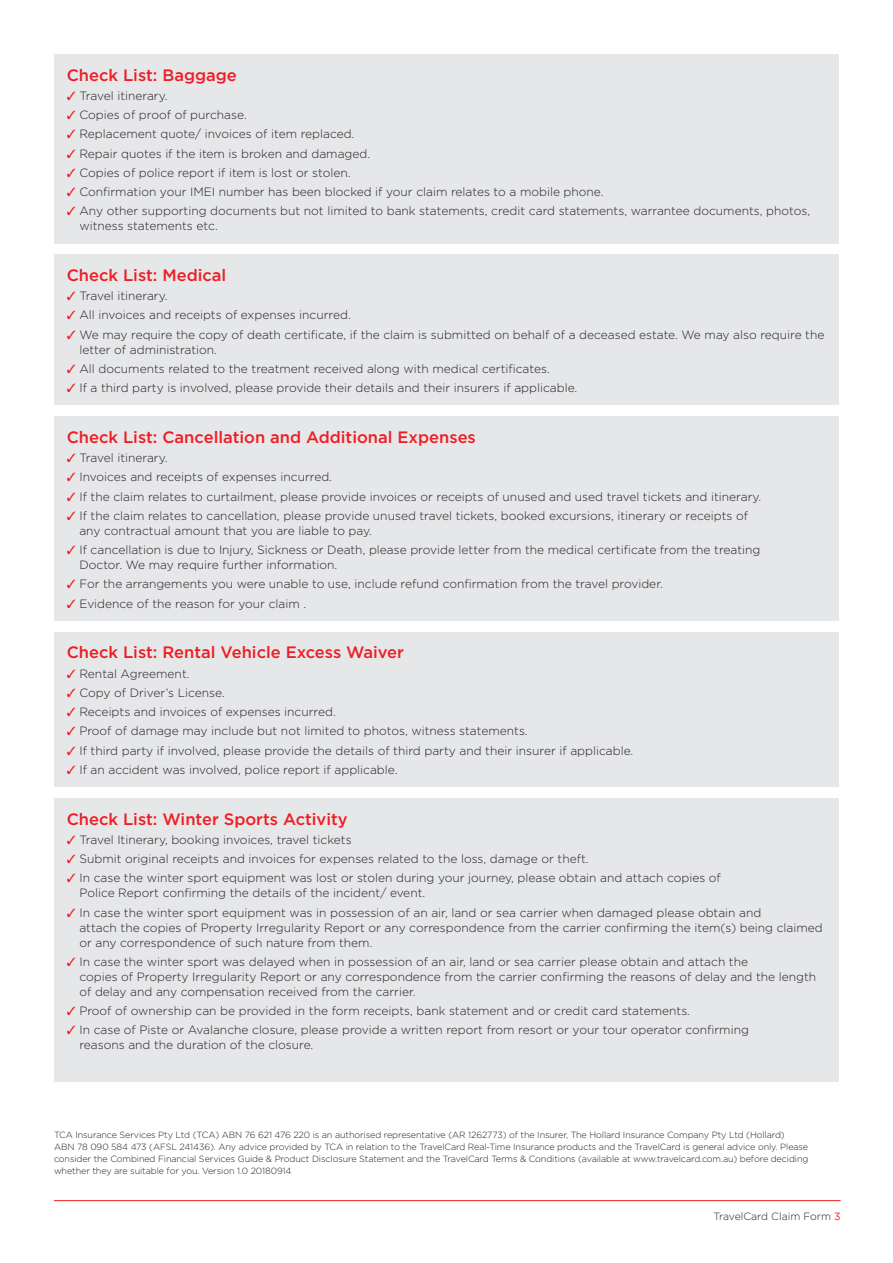
<style>
.page{position:relative;width:893px;height:1263px;background:#fff}
.page>*{position:absolute;margin:0;border:0;box-sizing:border-box;transform-origin:0 0}
.t1{font:500 16.5px "Gotham";color:#ee1d23}
._3_21_Bullet_LAST{font:300 12px/15px "Gotham";color:#231f20}
.t2{font:300 10.5px "Gotham";color:#231f20}
._3_21_Bullet_LAST-2{font:300 9px/12px "Gotham";letter-spacing:-.01em;color:#231f20}
.s1{color:#ee1d23}
.s2{font-weight:400;color:#ee1d23}
</style>
<div class="page">
<hr style="left:54px;top:1200px;width:787px;height:1px;background:#ee1d23">
<div style="left:54px;top:54px;width:785px;height:189px;background:#e6e7e9"></div>
<div style="left:54px;top:254px;width:785px;height:151px;background:#e6e7e9"></div>
<div style="left:54px;top:416px;width:785px;height:204px;background:#e6e7e9"></div>
<div style="left:54px;top:632px;width:785px;height:155px;background:#e6e7e9"></div>
<div style="left:54px;top:798px;width:785px;height:283px;background:#e6e7e9"></div>
<p class="t1" style="left:67px;top:65px;width:172px">Check List: Baggage</p>
<p class="_3_21_Bullet_LAST" style="left:67px;top:88px;width:102px"><span class="s1">✓</span> Travel itinerary.</p>
<p class="_3_21_Bullet_LAST" style="left:67px;top:107px;width:182px"><span class="s1">✓</span> Copies of proof of purchase.</p>
<p class="_3_21_Bullet_LAST" style="left:67px;top:126px;width:289px"><span class="s1">✓</span> Replacement quote/ invoices of item replaced.</p>
<p class="_3_21_Bullet_LAST" style="left:67px;top:145px;width:305px"><span class="s1">✓</span> Repair quotes if the item is broken and damaged.</p>
<p class="_3_21_Bullet_LAST" style="left:67px;top:165px;width:285px"><span class="s1">✓</span> Copies of police report if item is lost or stolen.</p>
<p class="_3_21_Bullet_LAST" style="left:67px;top:184px;width:538px"><span class="s1">✓</span> Confirmation your IMEI number has been blocked if your claim relates to a mobile phone.</p>
<p class="_3_21_Bullet_LAST" style="left:79px;top:203px;width:732px;text-indent:-13px"><span class="s1">✓</span> Any other supporting documents but not limited to bank statements, credit card statements, warrantee documents, photos, witness statements etc.</p>
<p class="t1" style="left:67px;top:266px;width:161px">Check List: Medical</p>
<p class="_3_21_Bullet_LAST" style="left:67px;top:288px;width:102px"><span class="s1">✓</span> Travel itinerary.</p>
<p class="_3_21_Bullet_LAST" style="left:67px;top:307px;width:286px"><span class="s1">✓</span> All invoices and receipts of expenses incurred.</p>
<p class="_3_21_Bullet_LAST" style="left:79px;top:327px;width:746px;text-indent:-13px"><span class="s1">✓</span> We may require the copy of death certificate, if the claim is submitted on behalf of a deceased estate. We may also require the letter of administration.</p>
<p class="_3_21_Bullet_LAST" style="left:67px;top:361px;width:485px"><span class="s1">✓</span> All documents related to the treatment received along with medical certificates.</p>
<p class="_3_21_Bullet_LAST" style="left:67px;top:380px;width:512px"><span class="s1">✓</span> If a third party is involved, please provide their details and their insurers if applicable.</p>
<p class="t1" style="left:67px;top:428px;width:411px">Check List: Cancellation and Additional Expenses</p>
<p class="_3_21_Bullet_LAST" style="left:67px;top:450px;width:102px"><span class="s1">✓</span> Travel itinerary.</p>
<p class="_3_21_Bullet_LAST" style="left:67px;top:469px;width:267px"><span class="s1">✓</span> Invoices and receipts of expenses incurred.</p>
<p class="_3_21_Bullet_LAST" style="left:67px;top:489px;width:696px"><span class="s1">✓</span> If the claim relates to curtailment, please provide invoices or receipts of unused and used travel tickets and itinerary.</p>
<p class="_3_21_Bullet_LAST" style="left:79px;top:508px;width:670px;text-indent:-13px"><span class="s1">✓</span> If the claim relates to cancellation, please provide unused travel tickets, booked excursions, itinerary or receipts of any contractual amount that you are liable to pay.</p>
<p class="_3_21_Bullet_LAST" style="left:79px;top:542px;width:682px;text-indent:-13px"><span class="s1">✓</span> If cancellation is due to Injury, Sickness or Death, please provide letter from the medical certificate from the treating<br>Doctor. We may require further information.</p>
<p class="_3_21_Bullet_LAST" style="left:67px;top:576px;width:597px"><span class="s1">✓</span> For the arrangements you were unable to use, include refund confirmation from the travel provider.</p>
<p class="_3_21_Bullet_LAST" style="left:67px;top:596px;width:241px"><span class="s1">✓</span> Evidence of the reason for your claim .</p>
<p class="t1" style="left:67px;top:643px;width:339px">Check List: Rental Vehicle Excess Waiver</p>
<p class="_3_21_Bullet_LAST" style="left:67px;top:665px;width:124px"><span class="s1">✓</span> Rental Agreement.</p>
<p class="_3_21_Bullet_LAST" style="left:67px;top:685px;width:160px"><span class="s1">✓</span> Copy of Driver’s License.</p>
<p class="_3_21_Bullet_LAST" style="left:67px;top:704px;width:271px"><span class="s1">✓</span> Receipts and invoices of expenses incurred.</p>
<p class="_3_21_Bullet_LAST" style="left:67px;top:723px;width:462px"><span class="s1">✓</span> Proof of damage may include but not limited to photos, witness statements.</p>
<p class="_3_21_Bullet_LAST" style="left:67px;top:742px;width:568px"><span class="s1">✓</span> If third party if involved, please provide the details of third party and their insurer if applicable.</p>
<p class="_3_21_Bullet_LAST" style="left:67px;top:762px;width:332px"><span class="s1">✓</span> If an accident was involved, police report if applicable.</p>
<p class="t1" style="left:67px;top:809px;width:282px">Check List: Winter Sports Activity</p>
<p class="_3_21_Bullet_LAST" style="left:67px;top:832px;width:286px"><span class="s1">✓</span> Travel Itinerary, booking invoices, travel tickets</p>
<p class="_3_21_Bullet_LAST" style="left:67px;top:851px;width:523px"><span class="s1">✓</span> Submit original receipts and invoices for expenses related to the loss, damage or theft.</p>
<p class="_3_21_Bullet_LAST" style="left:79px;top:870px;width:643px;text-indent:-13px"><span class="s1">✓</span> In case the winter sport equipment was lost or stolen during your journey, please obtain and attach copies of<br>Police Report confirming the details of the incident/ event.</p>
<p class="_3_21_Bullet_LAST" style="left:79px;top:904px;width:745px;text-indent:-13px"><span class="s1">✓</span> In case the winter sport equipment was in possession of an air, land or sea carrier when damaged please obtain and<br>attach the copies of Property Irregularity Report or any correspondence from the carrier confirming the item(s) being claimed or any correspondence of such nature from them.</p>
<p class="_3_21_Bullet_LAST" style="left:79px;top:954px;width:738px;text-indent:-13px"><span class="s1">✓</span> In case the winter sport was delayed when in possession of an air, land or sea carrier please obtain and attach the<br>copies of Property Irregularity Report or any correspondence from the carrier confirming the reasons of delay and the length of delay and any compensation received from the carrier.</p>
<p class="_3_21_Bullet_LAST" style="left:67px;top:1003px;width:625px"><span class="s1">✓</span> Proof of ownership can be provided in the form receipts, bank statement and or credit card statements.</p>
<p class="_3_21_Bullet_LAST" style="left:79px;top:1022px;width:671px;text-indent:-13px"><span class="s1">✓</span> In case of Piste or Avalanche closure, please provide a written report from resort or your tour operator confirming reasons and the duration of the closure.</p>
<p class="_3_21_Bullet_LAST-2" style="left:54px;top:1129px;width:756px">TCA Insurance Services Pty Ltd (TCA) ABN 76 621 476 220 is an authorised representative (AR 1262773) of the Insurer, The Hollard Insurance Company Pty Ltd (Hollard)<br>ABN 78 090 584 473 (AFSL 241436). Any advice provided by TCA in relation to the TravelCard Real-Time Insurance products and the TravelCard is general advice only. Please consider the Combined Financial Services Guide &amp; Product Disclosure Statement and the TravelCard Terms &amp; Conditions (available at www.travelcard.com.au) before deciding whether they are suitable for you. Version 1.0 20180914</p>
<p class="t2" style="left:713px;top:1210px;width:129px">TravelCard Claim Form <span class="s2">3</span></p>
</div>
